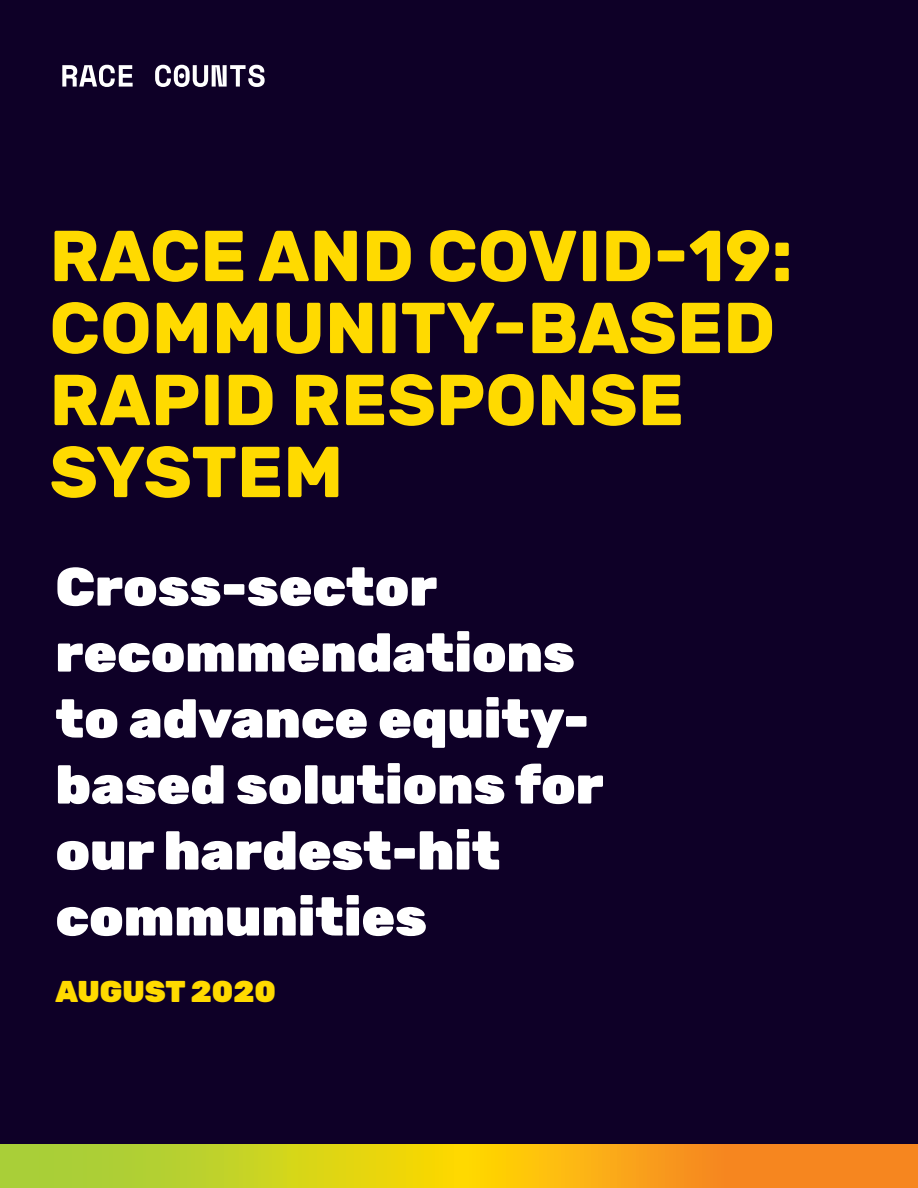
<style>
.page{position:relative;width:918px;height:1188px;background:#0e0027}
.page>*{position:absolute;margin:0;border:0;box-sizing:border-box;transform-origin:0 0}
.t1{font:700 72px/72px "Rubik";color:#ffda00}
.t2{font:900 54px/66px "Rubik";color:#fff}
.t3{font:900 30px "Rubik";color:#ffda00}
</style>
<div class="page">
<svg style="left:99px;top:65px;width:166px;height:22px"></svg>
<svg style="left:0;top:1145px;width:918px;height:43px;background:#e0b91d"></svg>
<h1 class="t1" style="left:50px;top:220px;width:745px">RACE AND COVID-19:<br>COMMUNITY-BASED<br>RAPID RESPONSE<br>SYSTEM</h1>
<p class="t2" style="left:56px;top:555px;width:550px">Cross-sector recommendations to advance equity&shy;based solutions for our hardest-hit communities</p>
<p class="t3" style="left:56px;top:973px;width:222px">AUGUST 2020</p>
</div>
